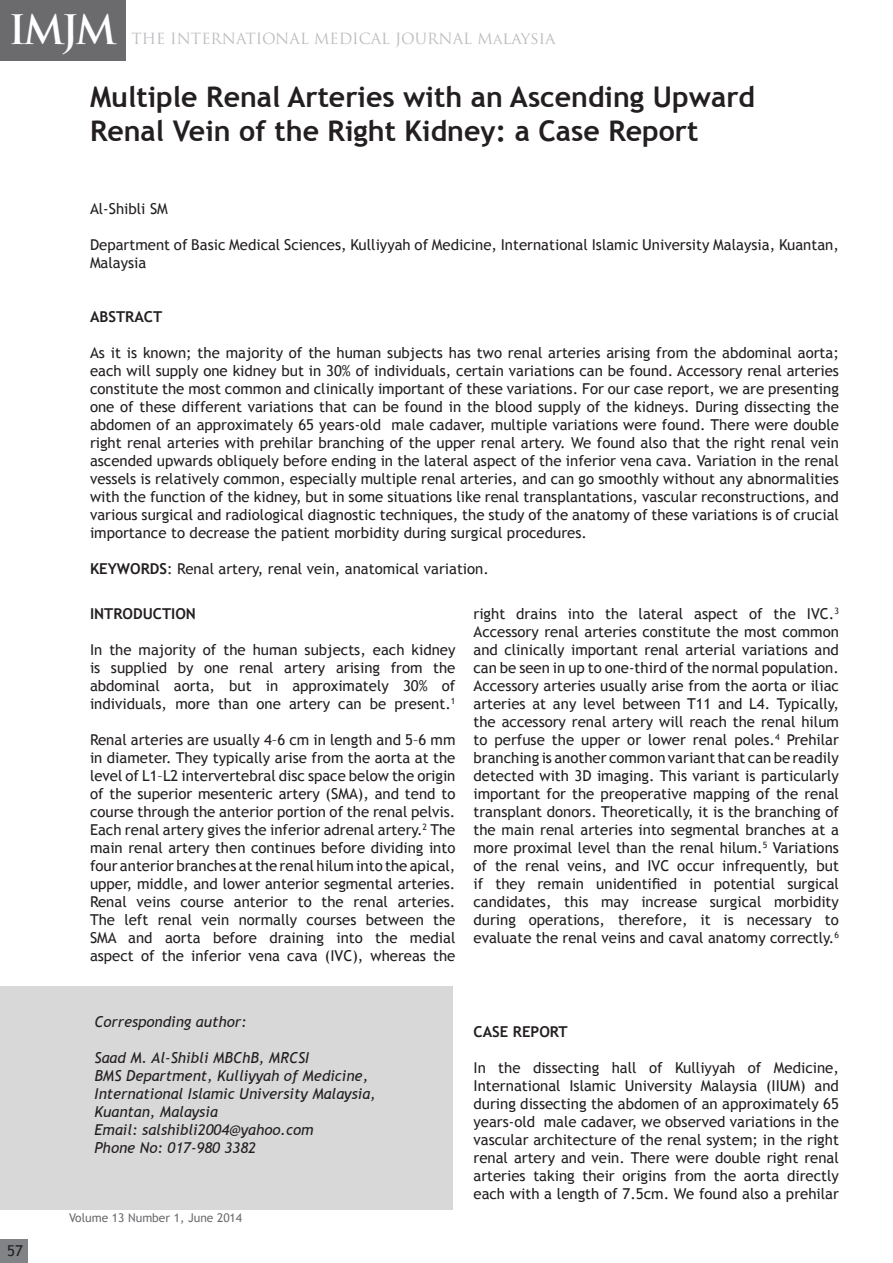
<style>
.page{position:relative;width:893px;height:1263px;background:#fff}
.page>*{position:absolute;margin:0;border:0;box-sizing:border-box;transform-origin:0 0}
.t1{font:700 39.6px "Trajan Pro";color:#fff}
.t2{font:700 28.5px "Trebuchet MS";color:#231f20}
.t3{font:15px/18px "Trebuchet MS";color:#231f20;text-align:justify}
.t4{font:italic 15px "Trebuchet MS";color:#231f20}
.t5{font:15px "Trajan Pro";color:#bcbdc0}
.t6{font:700 15px "Trebuchet MS";color:#231f20}
.t7{font:12px "Trebuchet MS";color:#6c6d70}
.s1{font-size:16.5px}
.s2{font-weight:700}
</style>
<div class="page">
<div style="left:0;top:1240px;width:27px;height:23px;background:#818386"></div>
<div style="left:0;top:0;width:125px;height:61px;background:#6b6b6e"></div>
<div style="left:0;top:986px;width:453px;height:224px;background:#d8d8d8"></div>
<h1 class="t1" style="left:9px;top:5px;width:110px">IMJM</h1>
<p class="t2" style="left:90px;top:79px;width:667px">Multiple Renal Arteries with an Ascending Upward</p>
<p class="t2" style="left:90px;top:113px;width:610px">Renal Vein of the Right Kidney: a Case Report</p>
<p class="t5" style="left:131px;top:29px;width:426px">THE INTERNATIONAL MEDICAL JOURNAL Ma<span class="s1">laysia</span></p>
<p class="t3" style="left:90px;top:200px;width:79px">Al-Shibli SM</p>
<p class="t3" style="left:90px;top:236px;width:750px">Department of Basic Medical Sciences, Kulliyyah of Medicine, International Islamic University Malaysia, Kuantan,<br>Malaysia</p>
<p class="t6" style="left:90px;top:307px;width:74px">ABSTRACT</p>
<p class="t3" style="left:90px;top:344px;width:750px">As it is known; the majority of the human subjects has two renal arteries arising from the abdominal aorta; each will supply one kidney but in 30% of individuals, certain variations can be found. Accessory renal arteries constitute the most common and clinically important of these variations. For our case report, we are presenting one of these different variations that can be found in the blood supply of the kidneys. During dissecting the abdomen of an approximately 65 years-old male cadaver, multiple variations were found. There were double right renal arteries with prehilar branching of the upper renal artery. We found also that the right renal vein ascended upwards obliquely before ending in the lateral aspect of the inferior vena cava. Variation in the renal vessels is relatively common, especially multiple renal arteries, and can go smoothly without any abnormalities with the function of the kidney, but in some situations like renal transplantations, vascular reconstructions, and various surgical and radiological diagnostic techniques, the study of the anatomy of these variations is of crucial importance to decrease the patient morbidity during surgical procedures.</p>
<p class="t3" style="left:90px;top:560px;width:400px"><span class="s2">KEYWORDS</span>: Renal artery, renal vein, anatomical variation.</p>
<p class="t3" style="left:7px;top:1242px;width:17px">57</p>
<p class="t6" style="left:90px;top:604px;width:107px">INTRODUCTION</p>
<p class="t3" style="left:90px;top:641px;width:367px">In the majority of the human subjects, each kidney is supplied by one renal artery arising from the abdominal aorta, but in approximately 30% of individuals, more than one artery can be present.<sup>1</sup></p>
<p class="t3" style="left:90px;top:731px;width:367px">Renal arteries are usually 4–6 cm in length and 5–6 mm in diameter. They typically arise from the aorta at the level of L1–L2 intervertebral disc space below the origin of the superior mesenteric artery (SMA), and tend to course through the anterior portion of the renal pelvis.<br>Each renal artery gives the inferior adrenal artery.<sup>2</sup> The main renal artery then continues before dividing into four anterior branches at the renal hilum into the apical, upper, middle, and lower anterior segmental arteries.</p>
<p class="t3" style="left:90px;top:893px;width:367px">Renal veins course anterior to the renal arteries.<br>The left renal vein normally courses between the SMA and aorta before draining into the medial aspect of the inferior vena cava (IVC), whereas the</p>
<p class="t3" style="left:473px;top:605px;width:367px">right drains into the lateral aspect of the IVC.<sup>3</sup></p>
<p class="t3" style="left:473px;top:623px;width:367px">Accessory renal arteries constitute the most common and clinically important renal arterial variations and can be seen in up to one-third of the normal population.<br>Accessory arteries usually arise from the aorta or iliac arteries at any level between T11 and L4. Typically, the accessory renal artery will reach the renal hilum to perfuse the upper or lower renal poles.<sup>4</sup> Prehilar branching is another common variant that can be readily detected with 3D imaging. This variant is particularly important for the preoperative mapping of the renal transplant donors. Theoretically, it is the branching of the main renal arteries into segmental branches at a more proximal level than the renal hilum.<sup>5</sup> Variations of the renal veins, and IVC occur infrequently, but if they remain unidentified in potential surgical candidates, this may increase surgical morbidity during operations, therefore, it is necessary to evaluate the renal veins and caval anatomy correctly.<sup>6</sup></p>
<p class="t4" style="left:94px;top:1012px;width:154px">Corresponding author:</p>
<p class="t4" style="left:94px;top:1048px;width:216px">Saad M. Al-Shibli MBChB, MRCSI</p>
<p class="t4" style="left:94px;top:1066px;width:275px">BMS Department, Kulliyyah of Medicine,</p>
<p class="t4" style="left:94px;top:1084px;width:283px">International Islamic University Malaysia,</p>
<p class="t4" style="left:94px;top:1102px;width:125px">Kuantan, Malaysia</p>
<p class="t4" style="left:94px;top:1120px;width:220px">Email: salshibli2004@yahoo.com</p>
<p class="t4" style="left:94px;top:1138px;width:163px">Phone No: 017-980 3382</p>
<p class="t7" style="left:69px;top:1211px;width:175px">Volume 13 Number 1, June 2014</p>
<p class="t6" style="left:473px;top:1022px;width:96px">CASE REPORT</p>
<p class="t3" style="left:473px;top:1059px;width:367px">In the dissecting hall of Kulliyyah of Medicine, International Islamic University Malaysia (IIUM) and during dissecting the abdomen of an approximately 65 years-old male cadaver, we observed variations in the vascular architecture of the renal system; in the right renal artery and vein. There were double right renal arteries taking their origins from the aorta directly each with a length of 7.5cm. We found also a prehilar</p>
</div>
